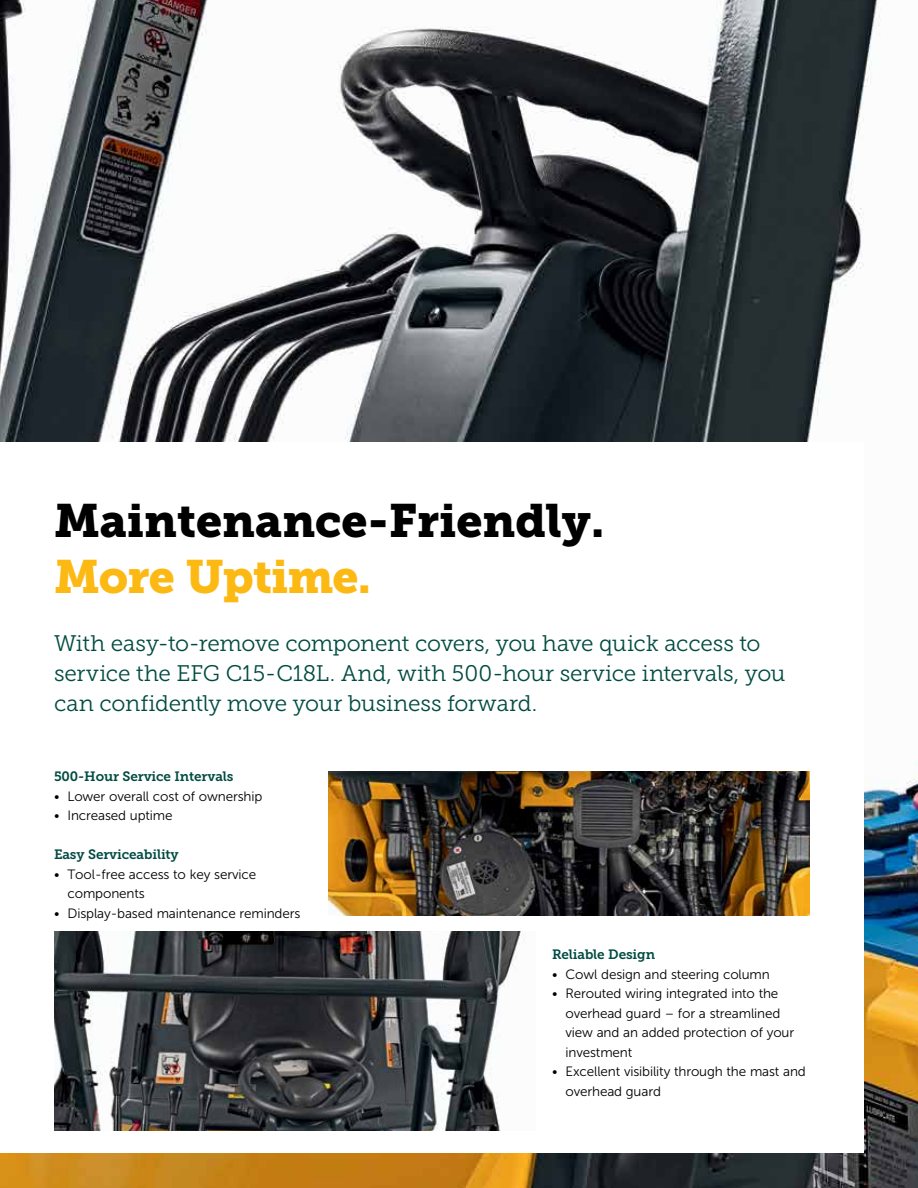
<style>
.page{position:relative;width:918px;height:1188px;background:#fff}
.page>*{position:absolute;margin:0;border:0;box-sizing:border-box;transform-origin:0 0}
.t1{font:46.5px "Museo Slab 900";color:#000}
.t2{font:46.5px "Museo Slab 900";letter-spacing:-.02em;color:#fdb913}
.t3{font:22.5px/30px "Museo JH Slab 300";letter-spacing:-.01em;color:#004b41}
.t4{font:13.5px/19.5px "Museo Sans 300";letter-spacing:-.01em;color:#000}
.t5{font:13.5px "Museo Slab 700";letter-spacing:-.01em;color:#004b41}
</style>
<div class="page">
<img style="left:0;top:0;width:918px;height:1188px">
<div style="left:0;top:442px;width:864px;height:710px;background:#fff"></div>
<img style="left:329px;top:771px;width:481px;height:145px">
<img style="left:54px;top:931px;width:470px;height:199px">
<h1 class="t1" style="left:54px;top:494px;width:552px">Maintenance-Friendly.</h1>
<h1 class="t2" style="left:54px;top:550px;width:319px">More Uptime.</h1>
<h2 class="t3" style="left:54px;top:628px;width:733px">With easy-to-remove component covers, you have quick access to service the EFG C15-C18L. And, with 500-hour service intervals, you can confidently move your business forward.</h2>
<p class="t5" style="left:54px;top:769px;width:181px">500-Hour Service Intervals</p>
<p class="t4" style="left:54px;top:786px;width:210px">• Lower overall cost of ownership</p>
<p class="t4" style="left:54px;top:806px;width:120px">• Increased uptime</p>
<p class="t5" style="left:54px;top:847px;width:126px">Easy Serviceability</p>
<p class="t4" style="left:68px;top:864px;width:190px;text-indent:-14px">• Tool-free access to key service components</p>
<p class="t4" style="left:54px;top:903px;width:248px">• Display-based maintenance reminders</p>
<p class="t5" style="left:552px;top:947px;width:105px">Reliable Design</p>
<p class="t4" style="left:552px;top:964px;width:219px">• Cowl design and steering column</p>
<p class="t4" style="left:566px;top:984px;width:230px;text-indent:-14px">• Rerouted wiring integrated into the overhead guard – for a streamlined view and an added protection of your investment</p>
<p class="t4" style="left:566px;top:1062px;width:242px;text-indent:-14px">• Excellent visibility through the mast and overhead guard</p>
</div>
